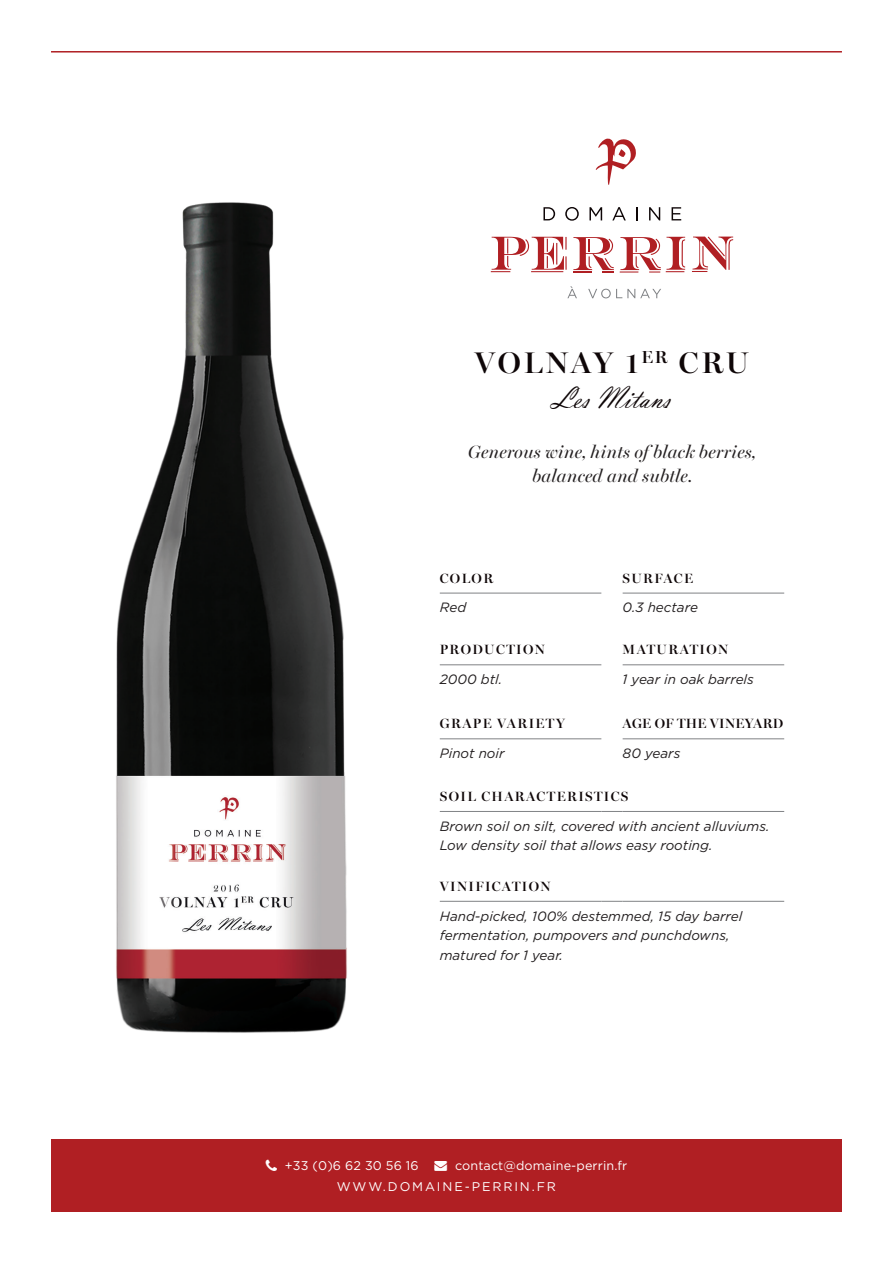
<style>
.page{position:relative;width:893px;height:1263px;background:#fff}
.page>*{position:absolute;margin:0;border:0;box-sizing:border-box;transform-origin:0 0}
.t1{font:33px "Vladimir Script";color:#0e0607;scale:.9 1}
.t2{font:600 30px "Miller Banner";letter-spacing:.095em;color:#0e0607}
.t3{font:italic 18px/24px "Miller Banner";letter-spacing:.01em;color:#231f20;text-align:center}
.t4{font:italic 13.5px/19.5px "Gotham";color:#231f20}
.t5{font:600 13.5px "Miller Banner";letter-spacing:.1em;color:#0e0607}
.t6{font:600 13.5px "Miller Banner";letter-spacing:.02em;color:#0e0607}
.t7{font:12.6px/21.6px "Gotham";letter-spacing:.01em;color:#fff}
</style>
<div class="page">
<hr style="left:51px;top:51px;width:791px;height:2px;background:#b01f23">
<div style="left:51px;top:1139px;width:791px;height:73px;background:#b01f23"></div>
<hr style="left:440px;top:593px;width:161px;height:1px;background:#808285">
<hr style="left:623px;top:593px;width:161px;height:1px;background:#808285">
<hr style="left:440px;top:664px;width:161px;height:1px;background:#808285">
<hr style="left:623px;top:664px;width:161px;height:1px;background:#808285">
<hr style="left:440px;top:738px;width:161px;height:1px;background:#808285">
<hr style="left:623px;top:738px;width:161px;height:1px;background:#808285">
<hr style="left:440px;top:811px;width:161px;height:1px;background:#808285">
<svg style="left:601px;top:811px;width:22px;height:1px"></svg>
<hr style="left:623px;top:811px;width:161px;height:1px;background:#808285">
<hr style="left:440px;top:901px;width:161px;height:1px;background:#808285">
<svg style="left:601px;top:901px;width:22px;height:1px"></svg>
<hr style="left:623px;top:901px;width:161px;height:1px;background:#808285">
<svg style="left:596px;top:138px;width:40px;height:47px"></svg>
<svg style="left:543px;top:207px;width:12px;height:13px"></svg>
<svg style="left:565px;top:207px;width:14px;height:14px"></svg>
<svg style="left:589px;top:207px;width:13px;height:13px"></svg>
<svg style="left:612px;top:207px;width:14px;height:13px"></svg>
<svg style="left:636px;top:207px;width:2px;height:13px"></svg>
<svg style="left:649px;top:207px;width:11px;height:13px"></svg>
<svg style="left:672px;top:207px;width:9px;height:13px"></svg>
<svg style="left:567px;top:286px;width:10px;height:12px"></svg>
<svg style="left:588px;top:289px;width:73px;height:9px"></svg>
<svg style="left:491px;top:237px;width:76px;height:35px"></svg>
<svg style="left:620px;top:237px;width:65px;height:36px"></svg>
<svg style="left:692px;top:237px;width:41px;height:35px"></svg>
<svg style="left:573px;top:237px;width:41px;height:36px"></svg>
<img style="left:116px;top:202px;width:231px;height:831px">
<h2 class="t2" style="left:475px;top:345px;width:276px">VOLNAY 1<sup>ER</sup> CRU</h2>
<h1 class="t1" style="left:553px;top:378px;width:132px">Les Mitans</h1>
<h3 class="t3" style="left:468px;top:440px;width:289px">Generous wine, hints of black berries, balanced and subtle.</h3>
<p class="t5" style="left:440px;top:570px;width:55px">COLOR</p>
<p class="t5" style="left:623px;top:570px;width:72px">SURFACE</p>
<p class="t4" style="left:440px;top:598px;width:28px">Red</p>
<p class="t4" style="left:623px;top:598px;width:77px">0.3 hectare</p>
<p class="t5" style="left:440px;top:641px;width:107px">PRODUCTION</p>
<p class="t5" style="left:623px;top:641px;width:107px">MATURATION</p>
<p class="t4" style="left:440px;top:669px;width:64px">2000 btl.</p>
<p class="t4" style="left:623px;top:669px;width:133px">1 year in oak barrels</p>
<p class="t5" style="left:440px;top:715px;width:127px">GRAPE VARIETY</p>
<p class="t6" style="left:623px;top:715px;width:162px">AGE OF THE VINEYARD</p>
<p class="t4" style="left:440px;top:743px;width:66px">Pinot noir</p>
<p class="t4" style="left:623px;top:743px;width:59px">80 years</p>
<p class="t5" style="left:440px;top:788px;width:190px">SOIL CHARACTERISTICS</p>
<p class="t4" style="left:440px;top:816px;width:331px">Brown soil on silt, covered with ancient alluviums.<br>Low density soil that allows easy rooting.</p>
<p class="t5" style="left:440px;top:878px;width:112px">VINIFICATION</p>
<p class="t4" style="left:440px;top:906px;width:304px">Hand-picked, 100% destemmed, 15 day barrel fermentation, pumpovers and punchdowns, matured for 1 year.</p>
<p class="t7" style="left:337px;top:1154px;width:292px;text-indent:98px">→ contact@domaine-perrin.fr<br>WWW.DOMAINE-PERRIN.FR</p>
<p class="t7" style="left:285px;top:1154px;width:135px">+33 (0)6 62 30 56 16</p>
</div>
